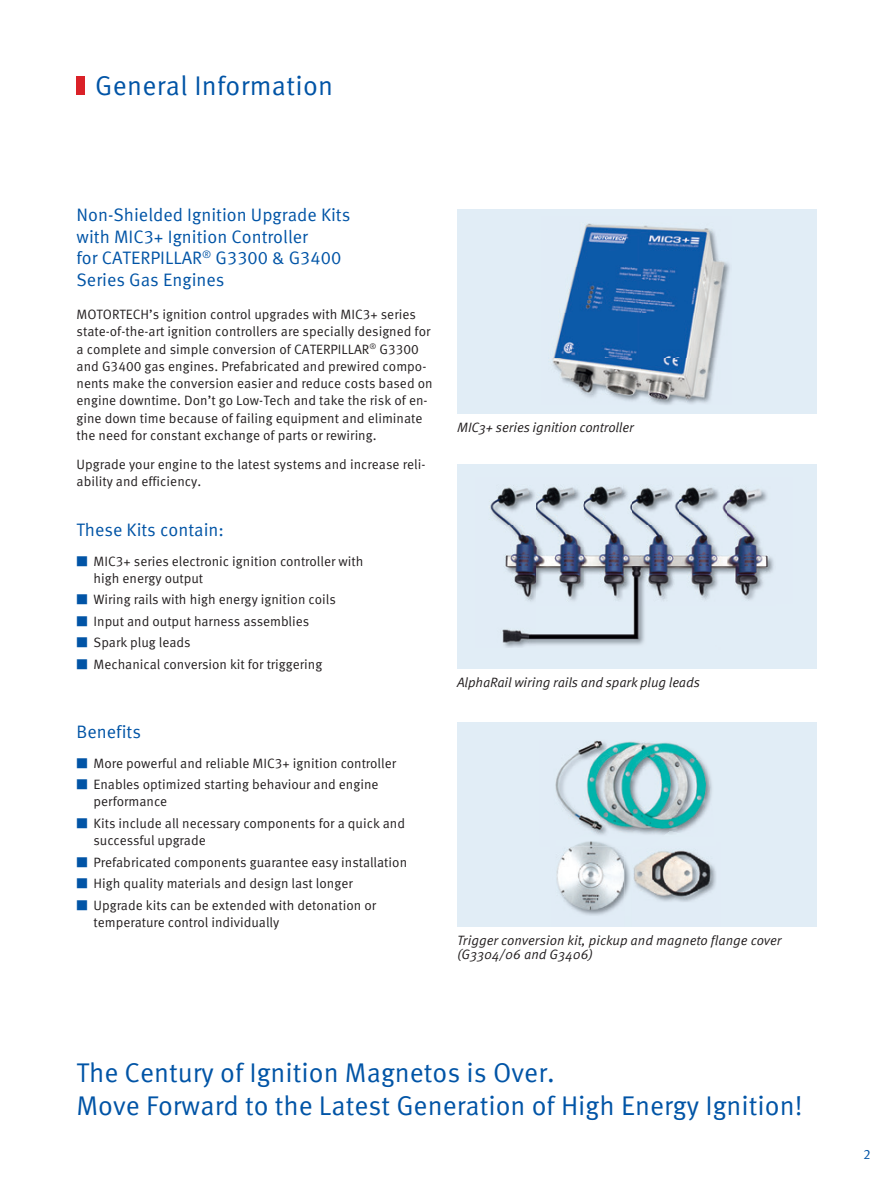
<style>
.page{position:relative;width:893px;height:1191px;background:#fff}
.page>*{position:absolute;margin:0;border:0;box-sizing:border-box;transform-origin:0 0}
.t1{font:27px/32.4px "Meta Pro Norm";color:#0154a6}
.t2{font:18px/21.6px "Meta Pro Norm";color:#0154a6}
.t3{font:13.5px/17.2px "Meta Pro Norm";color:#231f20}
.t4{font:13.5px/14px "Meta Pro Norm Ita";letter-spacing:-.01em;color:#231f20}
.t5{font:13.5px "Meta Pro Norm";color:#0154a6}
.s1{color:#0154a6}
</style>
<div class="page">
<div style="left:77px;top:77px;width:8px;height:18px;background:#da2128"></div>
<div style="left:457px;top:722px;width:359px;height:204px;background:#e1edf6"></div>
<img style="left:556px;top:846px;width:68px;height:70px">
<img style="left:624px;top:859px;width:6px;height:39px">
<img style="left:633px;top:850px;width:83px;height:52px">
<img style="left:575px;top:841px;width:34px;height:5px">
<img style="left:555px;top:740px;width:157px;height:95px">
<img style="left:579px;top:833px;width:19px;height:2px">
<img style="left:663px;top:831px;width:30px;height:4px">
<div style="left:457px;top:464px;width:359px;height:204px;background:#e1edf6"></div>
<img style="left:496px;top:486px;width:278px;height:162px">
<img style="left:489px;top:485px;width:39px;height:35px">
<img style="left:739px;top:486px;width:35px;height:34px">
<div style="left:457px;top:209px;width:359px;height:204px;background:#e1edf6"></div>
<img style="left:552px;top:264px;width:178px;height:141px">
<img style="left:576px;top:223px;width:153px;height:41px">
<h1 class="t1" style="left:95px;top:68px;width:239px">General Information</h1>
<h2 class="t2" style="left:77px;top:203px;width:275px">Non-Shielded Ignition Upgrade Kits with MIC3+ Ignition Controller<br>for CATERPILLAR<sup>®</sup> G3300 &amp; G3400<br>Series Gas Engines</h2>
<p class="t3" style="left:77px;top:305px;width:358px">MOTORTECHʼs ignition control upgrades with MIC3+ series state-of-the-art ignition controllers are specially designed for a complete and simple conversion of CATERPILLAR<sup>®</sup> G3300 and G3400 gas engines. Prefabricated and prewired compo&shy;nents make the conversion easier and reduce costs based on engine downtime. Donʼt go Low-Tech and take the risk of en&shy;gine down time because of failing equipment and eliminate the need for constant exchange of parts or rewiring.</p>
<p class="t3" style="left:77px;top:454px;width:350px">Upgrade your engine to the latest systems and increase reli&shy;ability and efficiency.</p>
<h2 class="t2" style="left:77px;top:517px;width:149px">These Kits contain:</h2>
<p class="t3" style="left:94px;top:551px;width:271px;text-indent:-17px"><span class="s1">■</span> MIC3+ series electronic ignition controller with high energy output</p>
<p class="t3" style="left:77px;top:590px;width:261px"><span class="s1">■</span> Wiring rails with high energy ignition coils</p>
<p class="t3" style="left:77px;top:612px;width:234px"><span class="s1">■</span> Input and output harness assemblies</p>
<p class="t3" style="left:77px;top:633px;width:116px"><span class="s1">■</span> Spark plug leads</p>
<p class="t3" style="left:77px;top:655px;width:247px"><span class="s1">■</span> Mechanical conversion kit for triggering</p>
<h2 class="t2" style="left:77px;top:719px;width:66px">Benefits</h2>
<p class="t3" style="left:77px;top:753px;width:321px"><span class="s1">■</span> More powerful and reliable MIC3+ ignition controller</p>
<p class="t3" style="left:94px;top:775px;width:287px;text-indent:-17px"><span class="s1">■</span> Enables optimized starting behaviour and engine performance</p>
<p class="t3" style="left:94px;top:814px;width:313px;text-indent:-17px"><span class="s1">■</span> Kits include all necessary components for a quick and successful upgrade</p>
<p class="t3" style="left:77px;top:852px;width:332px"><span class="s1">■</span> Prefabricated components guarantee easy installation</p>
<p class="t3" style="left:77px;top:874px;width:278px"><span class="s1">■</span> High quality materials and design last longer</p>
<p class="t3" style="left:94px;top:895px;width:284px;text-indent:-17px"><span class="s1">■</span> Upgrade kits can be extended with detonation or temperature control individually</p>
<p class="t4" style="left:457px;top:419px;width:178px">MIC3+ series ignition controller</p>
<p class="t4" style="left:457px;top:675px;width:244px">AlphaRail wiring rails and spark plug leads</p>
<p class="t4" style="left:457px;top:933px;width:326px">Trigger conversion kit, pickup and magneto flange cover (G3304/06 and G3406)</p>
<h1 class="t1" style="left:77px;top:1055px;width:727px">The Century of Ignition Magnetos is Over.<br>Move Forward to the Latest Generation of High Energy Ignition!</h1>
<p class="t5" style="left:863px;top:1143px;width:9px">2</p>
</div>
